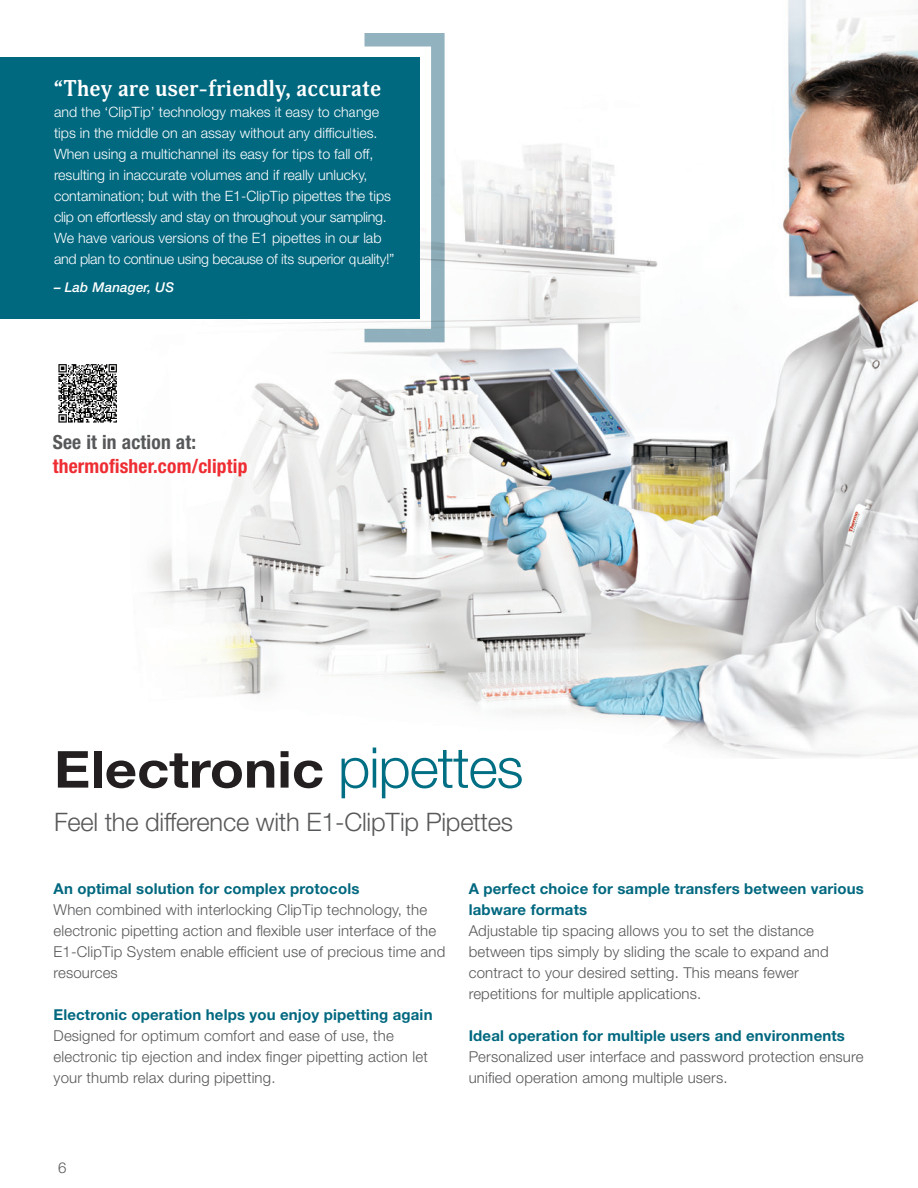
<style>
.page{position:relative;width:918px;height:1188px;background:#fff}
.page>*{position:absolute;margin:0;border:0;box-sizing:border-box;transform-origin:0 0}
.body_text{font:700 51px "Helvetica Neue LT Std";color:#231f20;scale:1.1 1}
.Subject_Header{font:300 25.5px "Helvetica Neue LT Std";letter-spacing:-.01em;color:#57585a}
.t1{font:700 22.5px "Adonis";letter-spacing:.01em;color:#fff}
.t2{font:700 condensed 19.5px "Helvetica Neue LT Std";letter-spacing:.01em;color:#ee2d33}
.t3{font:700 condensed 19.5px "Helvetica Neue LT Std";letter-spacing:.01em;color:#57585a}
.Body_Copy{font:300 15px/21px "Helvetica Neue LT Std";letter-spacing:.01em;color:#57585a}
.Content_Header{font:700 15px/21px "Helvetica Neue LT Std";letter-spacing:.01em;color:#00687f}
.t4{font:300 14.25px/21px "Helvetica Neue LT Std";color:#fff}
.t5{font:italic 500 13.5px "Helvetica Neue LT Std";letter-spacing:.01em;color:#fff}
.s1{font-weight:300;font-size:56.1px;color:#006e83}
</style>
<div class="page">
<img style="left:150px;top:0;width:768px;height:759px">
<div style="left:0;top:57px;width:419px;height:262px;background:#00687f"></div>
<svg style="left:363px;top:33px;width:82px;height:309px"></svg>
<div style="left:46px;top:428px;width:208px;height:56px;background:#fff"></div>
<svg style="left:58px;top:364px;width:59px;height:59px"></svg>
<p class="t1" style="left:54px;top:75px;width:329px">“They are user-friendly, accurate</p>
<p class="t4" style="left:54px;top:101px;width:342px">and the ‘ClipTip’ technology makes it easy to change tips in the middle on an assay without any difficulties.<br>When using a multichannel its easy for tips to fall off, resulting in inaccurate volumes and if really unlucky, contamination; but with the E1-ClipTip pipettes the tips clip on effortlessly and stay on throughout your sampling.<br>We have various versions of the E1 pipettes in our lab and plan to continue using because of its superior quality!”</p>
<p class="t5" style="left:54px;top:279px;width:122px">– Lab Manager, US</p>
<p class="t3" style="left:53px;top:430px;width:145px">See it in action at:</p>
<p class="t2" style="left:53px;top:454px;width:196px">thermofisher.com/cliptip</p>
<p class="body_text" style="left:54px;top:738px;width:428px">Electronic <span class="s1">pipettes</span></p>
<p class="Subject_Header" style="left:54px;top:807px;width:461px">Feel the difference with E1-ClipTip Pipettes</p>
<p class="Content_Header" style="left:54px;top:878px;width:307px">An optimal solution for complex protocols</p>
<p class="Body_Copy" style="left:54px;top:899px;width:393px">When combined with interlocking ClipTip technology, the electronic pipetting action and flexible user interface of the E1-ClipTip System enable efficient use of precious time and resources</p>
<p class="Content_Header" style="left:54px;top:1004px;width:380px">Electronic operation helps you enjoy pipetting again</p>
<p class="Body_Copy" style="left:54px;top:1025px;width:376px">Designed for optimum comfort and ease of use, the electronic tip ejection and index finger pipetting action let your thumb relax during pipetting.</p>
<p class="Content_Header" style="left:469px;top:878px;width:397px">A perfect choice for sample transfers between various labware formats</p>
<p class="Body_Copy" style="left:469px;top:920px;width:361px">Adjustable tip spacing allows you to set the distance between tips simply by sliding the scale to expand and contract to your desired setting. This means fewer repetitions for multiple applications.</p>
<p class="Content_Header" style="left:469px;top:1025px;width:378px">Ideal operation for multiple users and environments</p>
<p class="Body_Copy" style="left:469px;top:1046px;width:396px">Personalized user interface and password protection ensure unified operation among multiple users.</p>
<p class="Body_Copy" style="left:58px;top:1157px;width:10px">6</p>
</div>
